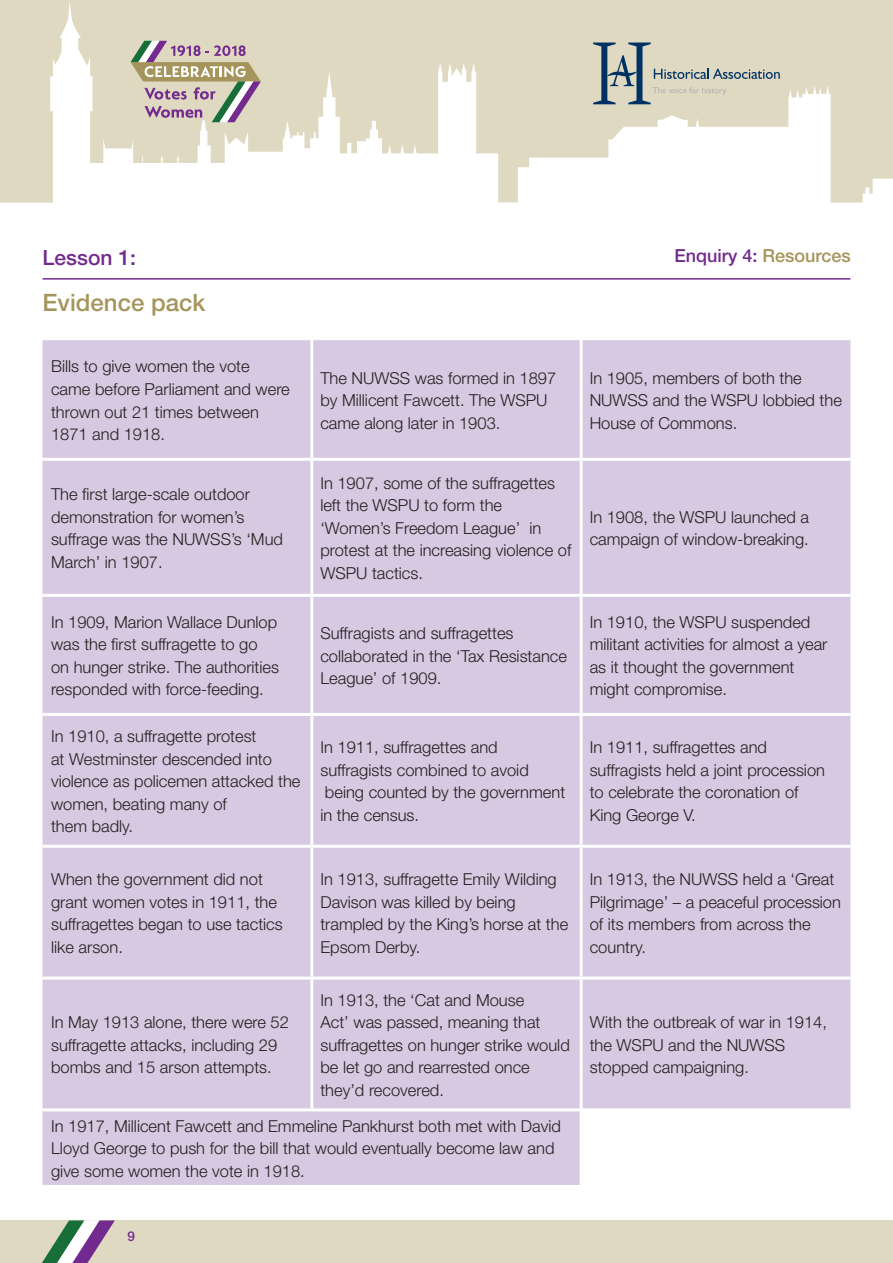
<style>
.page{position:relative;width:893px;height:1263px;background:#fff}
.page>*{position:absolute;margin:0;border:0;box-sizing:border-box;transform-origin:0 0}
.t1{font:500 24px "Helvetica Neue";color:#a5945b}
.t2{font:500 21px "Helvetica Neue";color:#722a8e}
.t3{font:500 18px "Helvetica Neue";color:#722a8e}
.t4{font:300 16.5px/22.5px "Helvetica Neue";color:#231f20}
.t5{font:500 13.5px "Helvetica Neue";color:#722a8e}
.s1{color:#a5945b}
</style>
<div class="page">
<svg style="left:0;top:0;width:893px;height:203px;fill:#e0d9c2"></svg>
<div style="left:0;top:1220px;width:893px;height:43px;background:#e0d9c2"></div>
<svg style="left:42px;top:1220px;width:73px;height:43px"></svg>
<svg style="left:593px;top:43px;width:187px;height:61px;background:#c1c2b5"></svg>
<svg style="left:131px;top:41px;width:130px;height:81px;background:#c1b5a9"></svg>
<hr style="left:43px;top:278px;width:807px;height:2px;background:#722a8e">
<div style="left:43px;top:340px;width:807px;height:845px;background:#d6c9e1"></div>
<hr style="left:310px;top:340px;width:3px;height:118px;background:#fff">
<hr style="left:580px;top:340px;width:3px;height:118px;background:#fff">
<hr style="left:43px;top:458px;width:269px;height:3px;background:#fff">
<hr style="left:312px;top:458px;width:269px;height:3px;background:#fff">
<hr style="left:310px;top:461px;width:3px;height:133px;background:#fff">
<hr style="left:581px;top:458px;width:269px;height:3px;background:#fff">
<hr style="left:580px;top:461px;width:3px;height:133px;background:#fff">
<hr style="left:43px;top:594px;width:269px;height:3px;background:#fff">
<hr style="left:312px;top:594px;width:269px;height:3px;background:#fff">
<hr style="left:310px;top:597px;width:3px;height:116px;background:#fff">
<hr style="left:581px;top:594px;width:269px;height:3px;background:#fff">
<hr style="left:580px;top:597px;width:3px;height:116px;background:#fff">
<hr style="left:43px;top:713px;width:269px;height:3px;background:#fff">
<hr style="left:312px;top:713px;width:269px;height:3px;background:#fff">
<hr style="left:310px;top:716px;width:3px;height:129px;background:#fff">
<hr style="left:581px;top:713px;width:269px;height:3px;background:#fff">
<hr style="left:580px;top:716px;width:3px;height:129px;background:#fff">
<hr style="left:43px;top:845px;width:269px;height:3px;background:#fff">
<hr style="left:312px;top:845px;width:269px;height:3px;background:#fff">
<hr style="left:310px;top:848px;width:3px;height:128px;background:#fff">
<hr style="left:581px;top:845px;width:269px;height:3px;background:#fff">
<hr style="left:580px;top:848px;width:3px;height:128px;background:#fff">
<hr style="left:43px;top:976px;width:269px;height:3px;background:#fff">
<hr style="left:312px;top:976px;width:269px;height:3px;background:#fff">
<hr style="left:310px;top:979px;width:3px;height:129px;background:#fff">
<hr style="left:581px;top:976px;width:269px;height:3px;background:#fff">
<hr style="left:580px;top:979px;width:3px;height:129px;background:#fff">
<hr style="left:43px;top:1108px;width:269px;height:3px;background:#fff">
<hr style="left:312px;top:1108px;width:269px;height:3px;background:#fff">
<hr style="left:581px;top:1108px;width:269px;height:3px;background:#fff">
<hr style="left:580px;top:1111px;width:3px;height:74px;background:#fff">
<p class="t2" style="left:43px;top:245px;width:95px">Lesson 1:</p>
<h1 class="t1" style="left:43px;top:288px;width:164px">Evidence pack</h1>
<p class="t3" style="left:674px;top:245px;width:178px">Enquiry 4: <span class="s1">Resources</span></p>
<p class="t4" style="left:51px;top:355px;width:240px">Bills to give women the vote came before Parliament and were thrown out 21 times between<br>1871 and 1918.</p>
<p class="t4" style="left:320px;top:366px;width:237px">The NUWSS was formed in 1897 by Millicent Fawcett. The WSPU came along later in 1903.</p>
<p class="t4" style="left:590px;top:366px;width:254px">In 1905, members of both the<br>NUWSS and the WSPU lobbied the<br>House of Commons.</p>
<p class="t4" style="left:51px;top:483px;width:233px">The first large-scale outdoor demonstration for women’s suffrage was the NUWSS’s ‘Mud<br>March’ in 1907.</p>
<p class="t4" style="left:320px;top:471px;width:252px">In 1907, some of the suffragettes left the WSPU to form the ‘Women’s Freedom League’ in protest at the increasing violence of<br>WSPU tactics.</p>
<p class="t4" style="left:590px;top:505px;width:221px">In 1908, the WSPU launched a campaign of window-breaking.</p>
<p class="t4" style="left:51px;top:610px;width:229px">In 1909, Marion Wallace Dunlop was the first suffragette to go on hunger strike. The authorities responded with force-feeding.</p>
<p class="t4" style="left:320px;top:621px;width:248px">Suffragists and suffragettes collaborated in the ‘Tax Resistance<br>League’ of 1909.</p>
<p class="t4" style="left:590px;top:610px;width:239px">In 1910, the WSPU suspended militant activities for almost a year as it thought the government might compromise.</p>
<p class="t4" style="left:51px;top:724px;width:251px">In 1910, a suffragette protest<br>at Westminster descended into violence as policemen attacked the women, beating many of<br>them badly.</p>
<p class="t4" style="left:320px;top:736px;width:246px">In 1911, suffragettes and suffragists combined to avoid being counted by the government in the census.</p>
<p class="t4" style="left:590px;top:736px;width:237px">In 1911, suffragettes and suffragists held a joint procession to celebrate the coronation of<br>King George V.</p>
<p class="t4" style="left:51px;top:868px;width:233px">When the government did not grant women votes in 1911, the suffragettes began to use tactics like arson.</p>
<p class="t4" style="left:320px;top:868px;width:249px">In 1913, suffragette Emily Wilding<br>Davison was killed by being trampled by the King’s horse at the<br>Epsom Derby.</p>
<p class="t4" style="left:590px;top:868px;width:253px">In 1913, the NUWSS held a ‘Great<br>Pilgrimage’ – a peaceful procession of its members from across the country.</p>
<p class="t4" style="left:51px;top:1011px;width:239px">In May 1913 alone, there were 52 suffragette attacks, including 29 bombs and 15 arson attempts.</p>
<p class="t4" style="left:320px;top:988px;width:251px">In 1913, the ‘Cat and Mouse<br>Act’ was passed, meaning that suffragettes on hunger strike would be let go and rearrested once they’d recovered.</p>
<p class="t4" style="left:51px;top:1114px;width:511px">In 1917, Millicent Fawcett and Emmeline Pankhurst both met with David<br>Lloyd George to push for the bill that would eventually become law and give some women the vote in 1918.</p>
<p class="t5" style="left:128px;top:1228px;width:9px">9</p>
<p class="t4" style="left:590px;top:1011px;width:239px">With the outbreak of war in 1914, the WSPU and the NUWSS stopped campaigning.</p>
</div>
